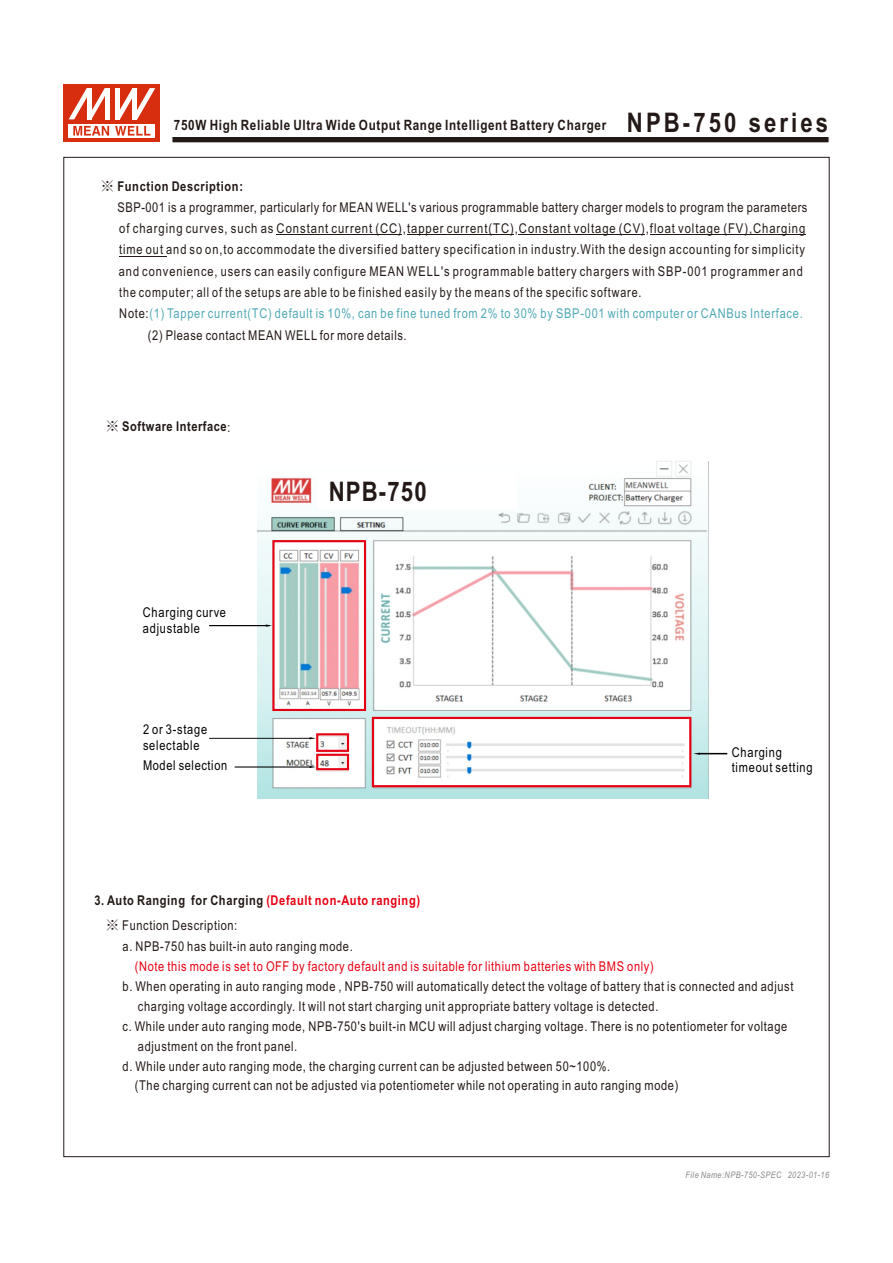
<style>
.page{position:relative;width:893px;height:1263px;background:#fff}
.page>*{position:absolute;margin:0;border:0;box-sizing:border-box;transform-origin:0 0}
.t1{font:700 27px "Arial Narrow";letter-spacing:.045em;color:#231916}
.t2{font:700 14.25px "Arial Narrow";letter-spacing:.045em;color:#231916}
.t3{font:13.5px "Arial Narrow";letter-spacing:.045em;color:#231916}
.t4{font:13.5px "Arial Narrow";letter-spacing:.07em;color:#231916}
.t5{font:700 13.5px/25.3px "Arial Narrow";letter-spacing:.045em;color:#231916}
.t6{font:13.5px "Arial Narrow";letter-spacing:.055em;color:#50a9b6}
.t7{font:13.5px "Arial Narrow";letter-spacing:.045em;color:#e60013}
.t8{font:13.5px/15.3px "Arial Narrow";letter-spacing:.055em;color:#000}
.t9{font:italic 9px "Arial Narrow";letter-spacing:.045em;color:#898989}
.s1{font-size:27px}
.s2{font-family:"Inn Ming";font-weight:500}
.s3{color:#231916}
.s4{font-family:"P Ming Li U";font-weight:400}
.s5{color:#e60013}
.s6{font-weight:400}
</style>
<div class="page">
<hr style="left:277px;top:234px;width:125px;height:1px;background:#231916">
<hr style="left:407px;top:234px;width:107px;height:1px;background:#231916">
<hr style="left:519px;top:234px;width:126px;height:1px;background:#231916">
<hr style="left:650px;top:234px;width:155px;height:1px;background:#231916">
<hr style="left:119px;top:256px;width:47px;height:1px;background:#231916">
<img style="left:257px;top:461px;width:452px;height:337px">
<svg style="left:317px;top:474px;width:200px;height:35px"></svg>
<div style="left:272px;top:540px;width:94px;height:171px;border:2px solid #e60013"></div>
<div style="left:372px;top:717px;width:319px;height:70px;border:2px solid #e60013"></div>
<div style="left:316px;top:733px;width:33px;height:19px;border:2px solid #e60013"></div>
<div style="left:316px;top:754px;width:33px;height:16px;border:2px solid #e60013"></div>
<hr style="left:209px;top:625px;width:60px;height:1px;background:#000">
<hr style="left:209px;top:738px;width:101px;height:1px;background:#000">
<hr style="left:235px;top:767px;width:75px;height:1px;background:#000">
<svg style="left:266px;top:624px;width:6px;height:3px"></svg>
<svg style="left:310px;top:737px;width:6px;height:2px"></svg>
<svg style="left:310px;top:766px;width:6px;height:2px"></svg>
<svg style="left:693px;top:753px;width:34px;height:2px"></svg>
<svg style="left:172px;top:137px;width:657px;height:6px;background:#3b322f"></svg>
<div style="left:64px;top:84px;width:96px;height:58px;background:#d62e0f"></div>
<svg style="left:69px;top:124px;width:86px;height:13px"></svg>
<svg style="left:115px;top:126px;width:35px;height:10px"></svg>
<svg style="left:73px;top:126px;width:36px;height:10px"></svg>
<svg style="left:69px;top:88px;width:86px;height:31px"></svg>
<p class="t2" style="left:174px;top:120px;width:656px">750W High Reliable Ultra Wide Output Range Intelligent Battery Charger <span class="s1">NPB-750 series</span></p>
<p class="t5" style="left:101px;top:175px;width:144px"><span class="s2">※</span> Function Description:</p>
<p class="t3" style="left:118px;top:202px;width:691px">SBP-001 is a programmer, particularly for MEAN WELL's various programmable battery charger models to program the parameters</p>
<p class="t4" style="left:119px;top:223px;width:688px">of charging curves, such as Constant current (CC),tapper current(TC),Constant voltage (CV),float voltage (FV),Charging</p>
<p class="t4" style="left:119px;top:245px;width:688px">time out and so on,to accommodate the diversified battery specification in industry.With the design accounting for simplicity</p>
<p class="t4" style="left:119px;top:266px;width:685px">and convenience, users can easily configure MEAN WELL's programmable battery chargers with SBP-001 programmer and</p>
<p class="t4" style="left:119px;top:287px;width:524px">the computer; all of the setups are able to be finished easily by the means of the specific software.</p>
<p class="t6" style="left:119px;top:308px;width:685px"><span class="s3">Note:</span>(1) Tapper current(TC) default is 10%, can be fine tuned from 2% to 30% by SBP-001 with computer or CANBus Interface.</p>
<p class="t3" style="left:148px;top:330px;width:260px">(2) Please contact MEAN WELL for more details.</p>
<p class="t5" style="left:106px;top:415px;width:126px"><span class="s2">※</span> Software Interface<span class="s4">:</span></p>
<p class="t8" style="left:143px;top:606px;width:85px">Charging curve adjustable</p>
<p class="t8" style="left:143px;top:723px;width:66px">2 or 3-stage selectable</p>
<p class="t8" style="left:143px;top:759px;width:86px">Model selection</p>
<h1 class="t1" style="left:329px;top:482px;width:100px">NPB-750</h1>
<p class="t8" style="left:732px;top:746px;width:82px">Charging timeout setting</p>
<p class="t5" style="left:106px;top:889px;width:316px;text-indent:-11px">3. Auto Ranging for Charging <span class="s5">(Default non-Auto ranging) </span><span class="s2">※</span> <span class="s6">Function Description:</span></p>
<p class="t3" style="left:123px;top:941px;width:232px">a. NPB-750 has built-in auto ranging mode.</p>
<p class="t7" style="left:135px;top:961px;width:520px">(Note this mode is set to OFF by factory default and is suitable for lithium batteries with BMS only)</p>
<p class="t3" style="left:123px;top:981px;width:672px">b. When operating in auto ranging mode , NPB-750 will automatically detect the voltage of battery that is connected and adjust</p>
<p class="t3" style="left:138px;top:1001px;width:522px">charging voltage accordingly. It will not start charging unit appropriate battery voltage is detected.</p>
<p class="t3" style="left:123px;top:1021px;width:666px">c. While under auto ranging mode, NPB-750's built-in MCU will adjust charging voltage. There is no potentiometer for voltage</p>
<p class="t3" style="left:138px;top:1041px;width:161px">adjustment on the front panel.</p>
<p class="t3" style="left:123px;top:1061px;width:489px">d. While under auto ranging mode, the charging current can be adjusted between 50~100%.</p>
<p class="t3" style="left:135px;top:1080px;width:545px">(The charging current can not be adjusted via potentiometer while not operating in auto ranging mode)</p>
<p class="t9" style="left:686px;top:1171px;width:145px">File Name:NPB-750-SPEC 2023-01-16</p>
</div>
